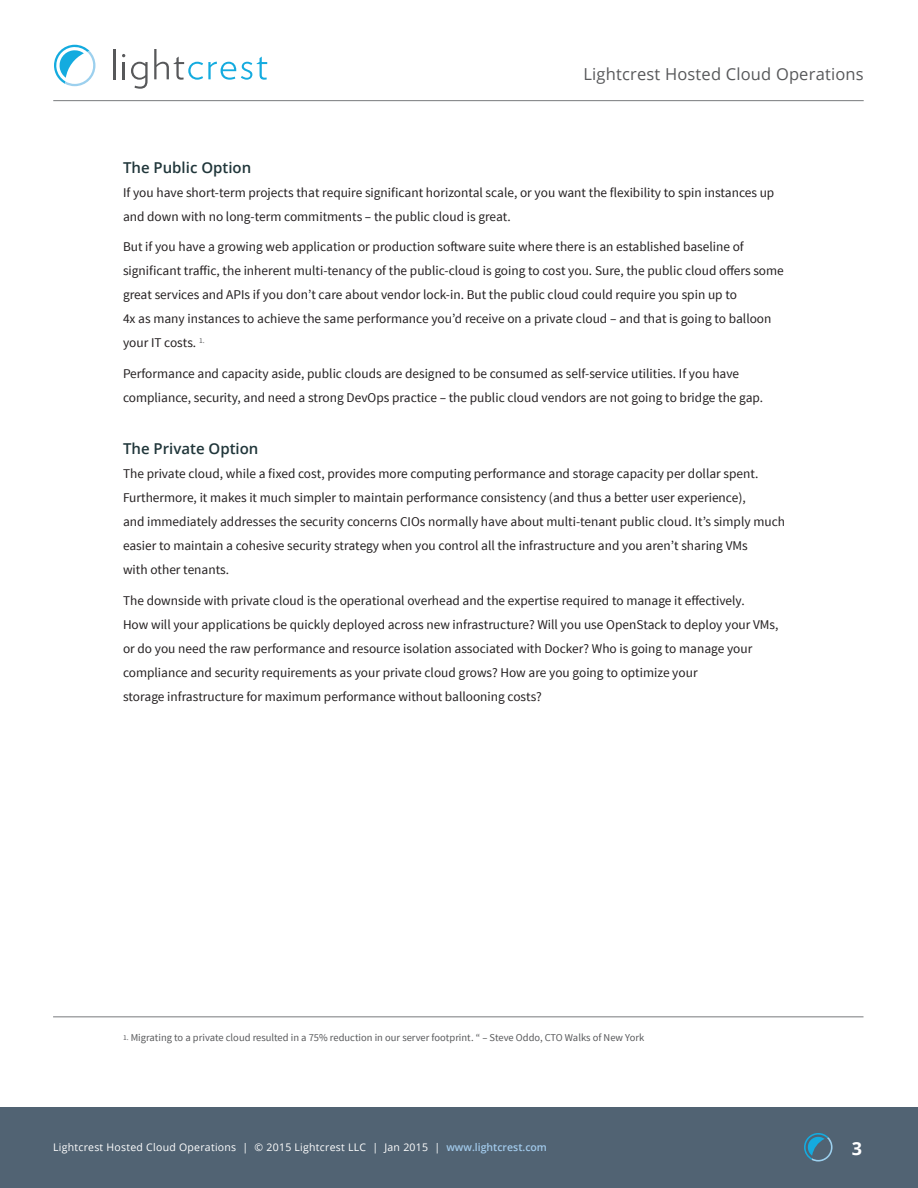
<style>
.page{position:relative;width:918px;height:1188px;background:#fff}
.page>*{position:absolute;margin:0;border:0;box-sizing:border-box;transform-origin:0 0}
.t1{font:700 18px "Open Sans";color:#fff}
.t2{font:16.5px "Open Sans";letter-spacing:.01em;color:#58595b}
.SOURCE_SANS_BODY{font:600 15px "Open Sans";color:#20363a}
.SOURCE_SANS_BODY-2{font:13.35px/24px "Source Sans Pro";color:#231f20}
.Paragraph_Style_1{font:10.5px "Source Sans Pro";color:#58595b}
.t3{font:10.5px "Open Sans";letter-spacing:.025em;color:#fff}
.s1{font-size:7.5px}
.s2{font-weight:600;color:#a1c9ea}
</style>
<div class="page">
<div style="left:0;top:1107px;width:918px;height:81px;background:#516373"></div>
<hr style="left:53px;top:100px;width:811px;height:1px;background:#787a7d">
<hr style="left:113px;top:49px;width:2px;height:30px;background:#57585a">
<svg style="left:122px;top:54px;width:3px;height:25px"></svg>
<svg style="left:131px;top:62px;width:17px;height:27px"></svg>
<svg style="left:154px;top:49px;width:113px;height:31px"></svg>
<svg style="left:54px;top:45px;width:41px;height:41px"></svg>
<svg style="left:804px;top:1133px;width:29px;height:29px"></svg>
<hr style="left:53px;top:1017px;width:811px;height:1px;background:#787a7d">
<p class="t2" style="left:583px;top:63px;width:282px">Lightcrest Hosted Cloud Operations</p>
<p class="SOURCE_SANS_BODY" style="left:123px;top:157px;width:130px">The Public Option</p>
<p class="SOURCE_SANS_BODY-2" style="left:123px;top:180px;width:653px">If you have short-term projects that require significant horizontal scale, or you want the flexibility to spin instances up and down with no long-term commitments – the public cloud is great.</p>
<p class="SOURCE_SANS_BODY-2" style="left:123px;top:235px;width:662px">But if you have a growing web application or production software suite where there is an established baseline of significant traffic, the inherent multi-tenancy of the public-cloud is going to cost you. Sure, the public cloud offers some great services and APIs if you don’t care about vendor lock-in. But the public cloud could require you spin up to<br>4x as many instances to achieve the same performance you’d receive on a private cloud – and that is going to balloon your IT costs. <sup>1.</sup></p>
<p class="SOURCE_SANS_BODY-2" style="left:123px;top:362px;width:642px">Performance and capacity aside, public clouds are designed to be consumed as self-service utilities. If you have compliance, security, and need a strong DevOps practice – the public cloud vendors are not going to bridge the gap.</p>
<p class="SOURCE_SANS_BODY" style="left:123px;top:438px;width:137px">The Private Option</p>
<p class="SOURCE_SANS_BODY-2" style="left:123px;top:462px;width:664px">The private cloud, while a fixed cost, provides more computing performance and storage capacity per dollar spent.<br>Furthermore, it makes it much simpler to maintain performance consistency (and thus a better user experience),<br>and immediately addresses the security concerns CIOs normally have about multi-tenant public cloud. It’s simply much easier to maintain a cohesive security strategy when you control all the infrastructure and you aren’t sharing VMs<br>with other tenants.</p>
<p class="SOURCE_SANS_BODY-2" style="left:123px;top:588px;width:657px">The downside with private cloud is the operational overhead and the expertise required to manage it effectively.<br>How will your applications be quickly deployed across new infrastructure? Will you use OpenStack to deploy your VMs, or do you need the raw performance and resource isolation associated with Docker? Who is going to manage your compliance and security requirements as your private cloud grows? How are you going to optimize your<br>storage infrastructure for maximum performance without ballooning costs?</p>
<p class="Paragraph_Style_1" style="left:123px;top:1031px;width:523px"><span class="s1">1.</span> Migrating to a private cloud resulted in a 75% reduction in our server footprint. “ – Steve Oddo, CTO Walks of New York</p>
<p class="t3" style="left:53px;top:1140px;width:495px">Lightcrest Hosted Cloud Operations | © 2015 Lightcrest LLC | Jan 2015 | <span class="s2">www.lightcrest.com</span></p>
<h1 class="t1" style="left:852px;top:1136px;width:12px">3</h1>
</div>
